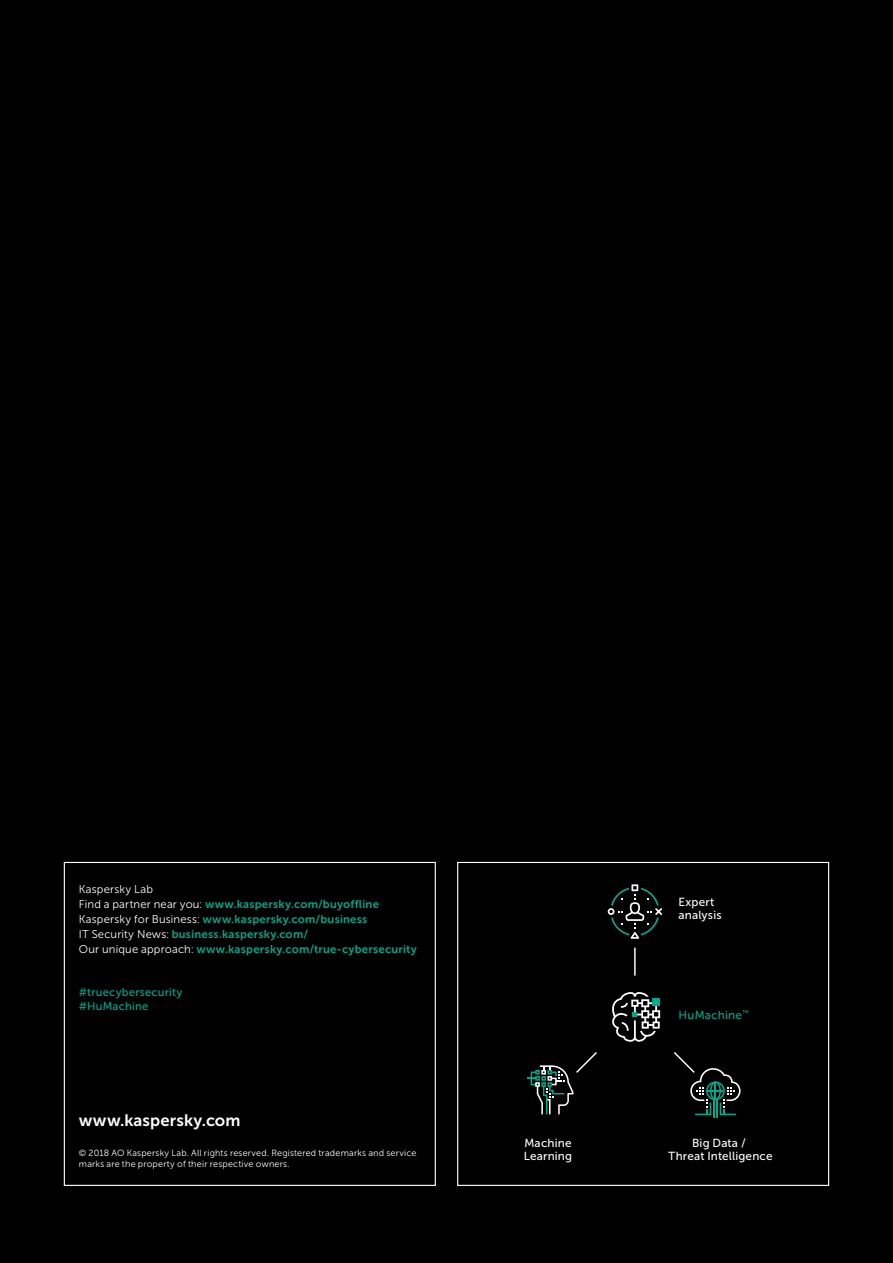
<style>
.page{position:relative;width:893px;height:1263px;background:#000}
.page>*{position:absolute;margin:0;border:0;box-sizing:border-box;transform-origin:0 0}
.t1{font:16.5px "Museo Sans Cyrl 700";letter-spacing:.005em;color:#fff}
.t2{font:11.7px/13.2px "Museo Sans Cyrl 500";letter-spacing:.015em;color:#fff}
.t3{font:11.7px "Museo Sans Cyrl 500";letter-spacing:.02em;color:#00a88e}
.t4{font:11.25px/15px "Museo Sans Cyrl 700";letter-spacing:.02em;color:#00a88e}
.t5{font:11.25px/13.5px "Museo Sans Cyrl 500";letter-spacing:.02em;color:#00a88e}
.t6{font:11.25px "Museo Sans Cyrl 300";letter-spacing:.02em;color:#fff}
.t7{font:9px/10.5px "Museo Sans Cyrl 300";letter-spacing:.025em;color:#fff}
.s1{font-family:"Museo Sans Cyrl 300";color:#fff}
</style>
<div class="page">
<div style="left:457px;top:862px;width:372px;height:324px;border:1px solid #fff"></div>
<div style="left:64px;top:862px;width:372px;height:324px;border:1px solid #fff"></div>
<svg style="left:612px;top:992px;width:48px;height:50px"></svg>
<svg style="left:608px;top:884px;width:54px;height:55px"></svg>
<svg style="left:528px;top:1052px;width:69px;height:62px"></svg>
<hr style="left:634px;top:948px;width:2px;height:27px;background:#fff">
<svg style="left:674px;top:1052px;width:66px;height:66px"></svg>
<p class="t6" style="left:79px;top:883px;width:76px">Kaspersky Lab</p>
<p class="t4" style="left:79px;top:896px;width:339px"><span class="s1">Find a partner near you:</span> www.kaspersky.com/buyoffline <span class="s1">Kaspersky for Business:</span> www.kaspersky.com/business<br><span class="s1">IT Security News:</span> business.kaspersky.com/<br><span class="s1">Our unique approach:</span> www.kaspersky.com/true-cybersecurity</p>
<p class="t5" style="left:79px;top:986px;width:105px">#truecybersecurity #HuMachine</p>
<h1 class="t1" style="left:79px;top:1111px;width:163px">www.kaspersky.com</h1>
<p class="t7" style="left:79px;top:1148px;width:339px">© 2018 AO Kaspersky Lab. All rights reserved. Registered trademarks and service marks are the property of their respective owners.</p>
<p class="t2" style="left:524px;top:1136px;width:50px">Machine<br>Learning</p>
<p class="t2" style="left:678px;top:895px;width:45px">Expert analysis</p>
<p class="t3" style="left:678px;top:1008px;width:72px">HuMachine<sup>™</sup></p>
<p class="t2" style="left:668px;top:1136px;width:106px;text-align:center">Big Data /<br>Threat Intelligence</p>
</div>
